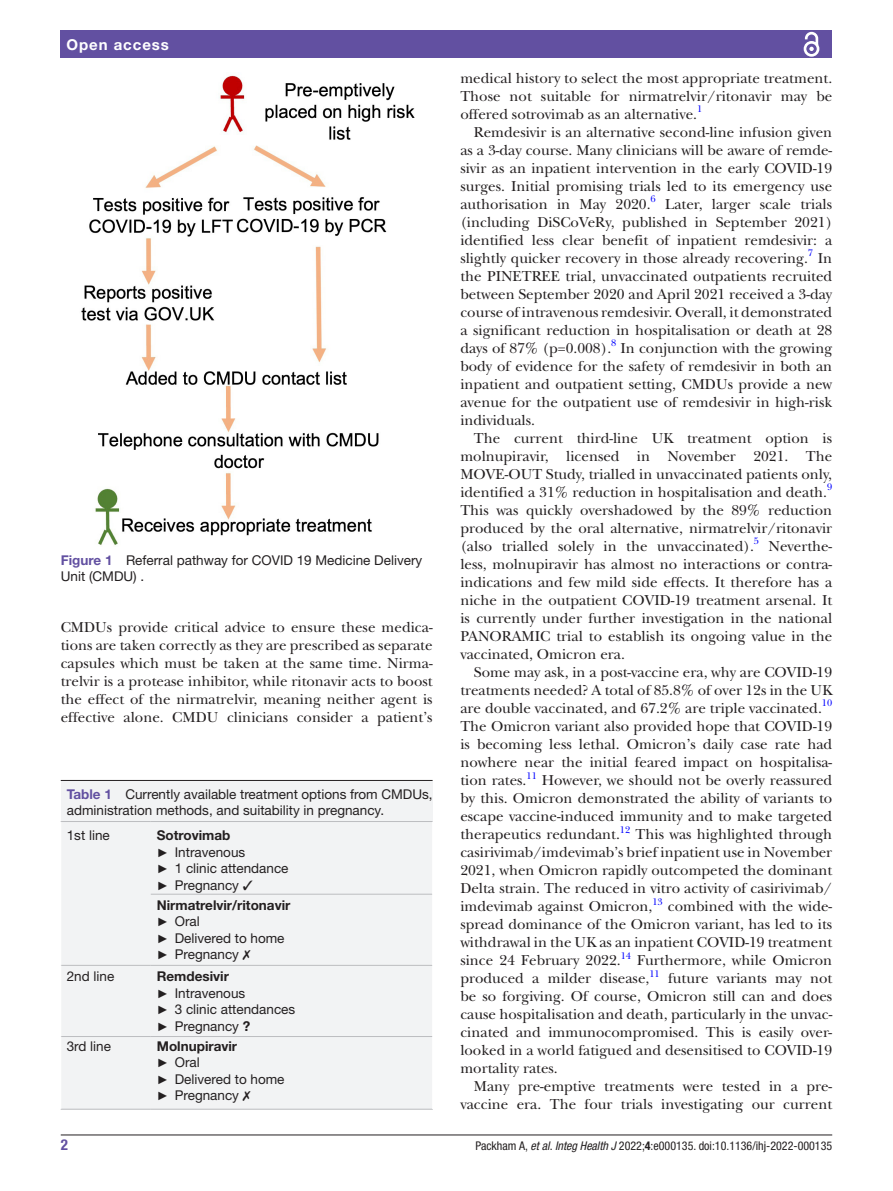
<style>
.page{position:relative;width:893px;height:1191px;background:#fff}
.page>*{position:absolute;margin:0;border:0;box-sizing:border-box;transform-origin:0 0}
.t1{font:15px/18px "New Baskerville";color:#231f20;text-align:justify}
.t2{font:700 15px "Helvetica Neue LT Std";letter-spacing:.065em;color:#fff}
.t3{font:700 condensed 15px "Helvetica Neue LT Std";color:#6250a1}
.t4{font:13.5px/16.5px "Helvetica Neue LT Std";color:#231f20}
.t5{font:condensed 12px "Helvetica Neue LT Std";color:#231f20}
.t6{font:9.9px "New Baskerville";color:#00f}
.s1{font-weight:700;color:#6250a1}
.s2{font-weight:700}
.s3{font-family:"Arial";font-size:12px}
.s4{font-style:italic}
</style>
<div class="page">
<hr style="left:61px;top:1134px;width:771px;height:1px;background:#231f20">
<div style="left:61px;top:31px;width:771px;height:27px;background:#6250a1"></div>
<svg style="left:803px;top:31px;width:17px;height:26px"></svg>
<img style="left:81px;top:75px;width:333px;height:471px">
<div style="left:61px;top:781px;width:372px;height:328px;background:#f2f3f4"></div>
<hr style="left:61px;top:780px;width:372px;height:1px;background:#231f20">
<hr style="left:61px;top:821px;width:90px;height:1px;background:#bcbdc0">
<hr style="left:151px;top:821px;width:282px;height:1px;background:#bcbdc0">
<hr style="left:151px;top:894px;width:281px;height:1px;background:#bcbdc0">
<hr style="left:61px;top:965px;width:90px;height:1px;background:#bcbdc0">
<hr style="left:151px;top:965px;width:281px;height:1px;background:#bcbdc0">
<hr style="left:61px;top:1036px;width:90px;height:1px;background:#bcbdc0">
<hr style="left:61px;top:1109px;width:90px;height:1px;background:#bcbdc0">
<hr style="left:151px;top:1036px;width:281px;height:1px;background:#bcbdc0">
<hr style="left:151px;top:1109px;width:282px;height:1px;background:#bcbdc0">
<hr style="left:432px;top:821px;width:1px;height:73px;background:#fff">
<hr style="left:432px;top:894px;width:1px;height:71px;background:#fff">
<hr style="left:432px;top:965px;width:1px;height:71px;background:#fff">
<hr style="left:432px;top:1036px;width:1px;height:73px;background:#fff">
<p class="t2" style="left:66px;top:35px;width:104px">Open access</p>
<p class="t4" style="left:61px;top:551px;width:363px"><span class="s1">Figure 1</span> Referral pathway for COVID 19 Medicine Delivery<br>Unit (CMDU) .</p>
<p class="t1" style="left:61px;top:618px;width:373px">CMDUs provide critical advice to ensure these medica&shy;tions are taken correctly as they are prescribed as separate capsules which must be taken at the same time. Nirma&shy;trelvir is a protease inhibitor, while ritonavir acts to boost the effect of the nirmatrelvir, meaning neither agent is effective alone. CMDU clinicians consider a patient’s</p>
<p class="t4" style="left:67px;top:785px;width:367px"><span class="s1">Table 1</span> Currently available treatment options from CMDUs, administration methods, and suitability in pregnancy.</p>
<p class="t4" style="left:67px;top:827px;width:45px">1st line</p>
<p class="t4" style="left:157px;top:827px;width:133px"><span class="s2">Sotrovimab<br></span><span class="s3">►</span> Intravenous<br><span class="s3">►</span> 1 clinic attendance <span class="s3">►</span> Pregnancy ✓</p>
<p class="t4" style="left:157px;top:896px;width:135px"><span class="s2">Nirmatrelvir/ritonavir </span><span class="s3">►</span> Oral<br><span class="s3">►</span> Delivered to home <span class="s3">►</span> Pregnancy ✗</p>
<p class="t4" style="left:67px;top:967px;width:49px">2nd line</p>
<p class="t4" style="left:157px;top:967px;width:140px"><span class="s2">Remdesivir<br></span><span class="s3">►</span> Intravenous<br><span class="s3">►</span> 3 clinic attendances <span class="s3">►</span> Pregnancy <span class="s2">?</span></p>
<p class="t4" style="left:67px;top:1037px;width:46px">3rd line</p>
<p class="t4" style="left:157px;top:1037px;width:129px"><span class="s2">Molnupiravir<br></span><span class="s3">►</span> Oral<br><span class="s3">►</span> Delivered to home <span class="s3">►</span> Pregnancy ✗</p>
<p class="t1" style="left:460px;top:69px;width:373px">medical history to select the most appropriate treatment.<br>Those not suitable for nirmatrelvir/ritonavir may be offered sotrovimab as an alternative.<sup>1</sup></p>
<p class="t1" style="left:460px;top:123px;width:373px;text-indent:14px">Remdesivir is an alternative second-line infusion given as a 3-day course. Many clinicians will be aware of remde&shy;sivir as an inpatient intervention in the early COVID-19 surges. Initial promising trials led to its emergency use authorisation in May 2020.</p>
<p class="t6" style="left:651px;top:193px;width:7px">6</p>
<p class="t1" style="left:460px;top:195px;width:373px;text-indent:205px">Later, larger scale trials (including DiSCoVeRy, published in September 2021) identified less clear benefit of inpatient remdesivir: a slightly quicker recovery in those already recovering.</p>
<p class="t6" style="left:808px;top:247px;width:7px">7</p>
<p class="t1" style="left:460px;top:249px;width:373px;text-indent:357px">In the PINETREE trial, unvaccinated outpatients recruited between September 2020 and April 2021 received a 3-day course of intravenous remdesivir. Overall, it demonstrated a significant reduction in hospitalisation or death at 28 days of 87% (p=0.008).</p>
<p class="t6" style="left:611px;top:337px;width:7px">8</p>
<p class="t1" style="left:460px;top:339px;width:373px;text-indent:160px">In conjunction with the growing body of evidence for the safety of remdesivir in both an inpatient and outpatient setting, CMDUs provide a new avenue for the outpatient use of remdesivir in high-risk individuals.</p>
<p class="t1" style="left:460px;top:429px;width:373px;text-indent:14px">The current third-line UK treatment option is molnupiravir, licensed in November 2021. The MOVE-OUT Study, trialled in unvaccinated patients only, identified a 31% reduction in hospitalisation and death.<sup>9<br></sup>This was quickly overshadowed by the 89% reduction produced by the oral alternative, nirmatrelvir/ritonavir (also trialled solely in the unvaccinated).</p>
<p class="t6" style="left:754px;top:535px;width:7px">5</p>
<p class="t1" style="left:460px;top:537px;width:373px;text-indent:308px">Neverthe&shy;less, molnupiravir has almost no interactions or contra&shy;indications and few mild side effects. It therefore has a niche in the outpatient COVID-19 treatment arsenal. It is currently under further investigation in the national PANORAMIC trial to establish its ongoing value in the vaccinated, Omicron era.</p>
<p class="t1" style="left:460px;top:663px;width:373px;text-indent:14px">Some may ask, in a post-vaccine era, why are COVID-19 treatments needed? A total of 85.8% of over 12s in the UK are double vaccinated, and 67.2% are triple vaccinated.</p>
<p class="t6" style="left:822px;top:697px;width:12px">10</p>
<p class="t1" style="left:460px;top:717px;width:373px">The Omicron variant also provided hope that COVID-19 is becoming less lethal. Omicron’s daily case rate had nowhere near the initial feared impact on hospitalisa&shy;tion rates.</p>
<p class="t6" style="left:526px;top:769px;width:12px">11</p>
<p class="t1" style="left:460px;top:771px;width:373px;text-indent:81px">However, we should not be overly reassured by this. Omicron demonstrated the ability of variants to escape vaccine-induced immunity and to make targeted therapeutics redundant.</p>
<p class="t6" style="left:620px;top:823px;width:12px">12</p>
<p class="t1" style="left:460px;top:825px;width:373px;text-indent:175px">This was highlighted through casirivimab/imdevimab’s brief inpatient use in November 2021, when Omicron rapidly outcompeted the dominant Delta strain. The reduced in vitro activity of casirivimab/ imdevimab against Omicron,</p>
<p class="t6" style="left:652px;top:895px;width:12px">13</p>
<p class="t1" style="left:460px;top:897px;width:373px;text-indent:208px">combined with the wide&shy;spread dominance of the Omicron variant, has led to its withdrawal in the UK as an inpatient COVID-19 treatment since 24 February 2022.</p>
<p class="t6" style="left:621px;top:949px;width:12px">14</p>
<p class="t1" style="left:460px;top:951px;width:373px;text-indent:177px">Furthermore, while Omicron produced a milder disease,</p>
<p class="t6" style="left:649px;top:967px;width:12px">11</p>
<p class="t1" style="left:460px;top:969px;width:373px;text-indent:208px">future variants may not be so forgiving. Of course, Omicron still can and does cause hospitalisation and death, particularly in the unvac&shy;cinated and immunocompromised. This is easily over&shy;looked in a world fatigued and desensitised to COVID-19 mortality rates.</p>
<p class="t1" style="left:460px;top:1077px;width:373px;text-align:right">Many pre-emptive treatments were tested in a pre&shy;vaccine era. The four trials investigating our current</p>
<p class="t3" style="left:61px;top:1135px;width:9px">2</p>
<p class="t5" style="left:475px;top:1138px;width:358px">Packham A, <span class="s4">et al</span>. <span class="s4">Integ Health J</span> 2022;<span class="s2">4</span>:e000135. doi:10.1136/ihj-2022-000135</p>
</div>
